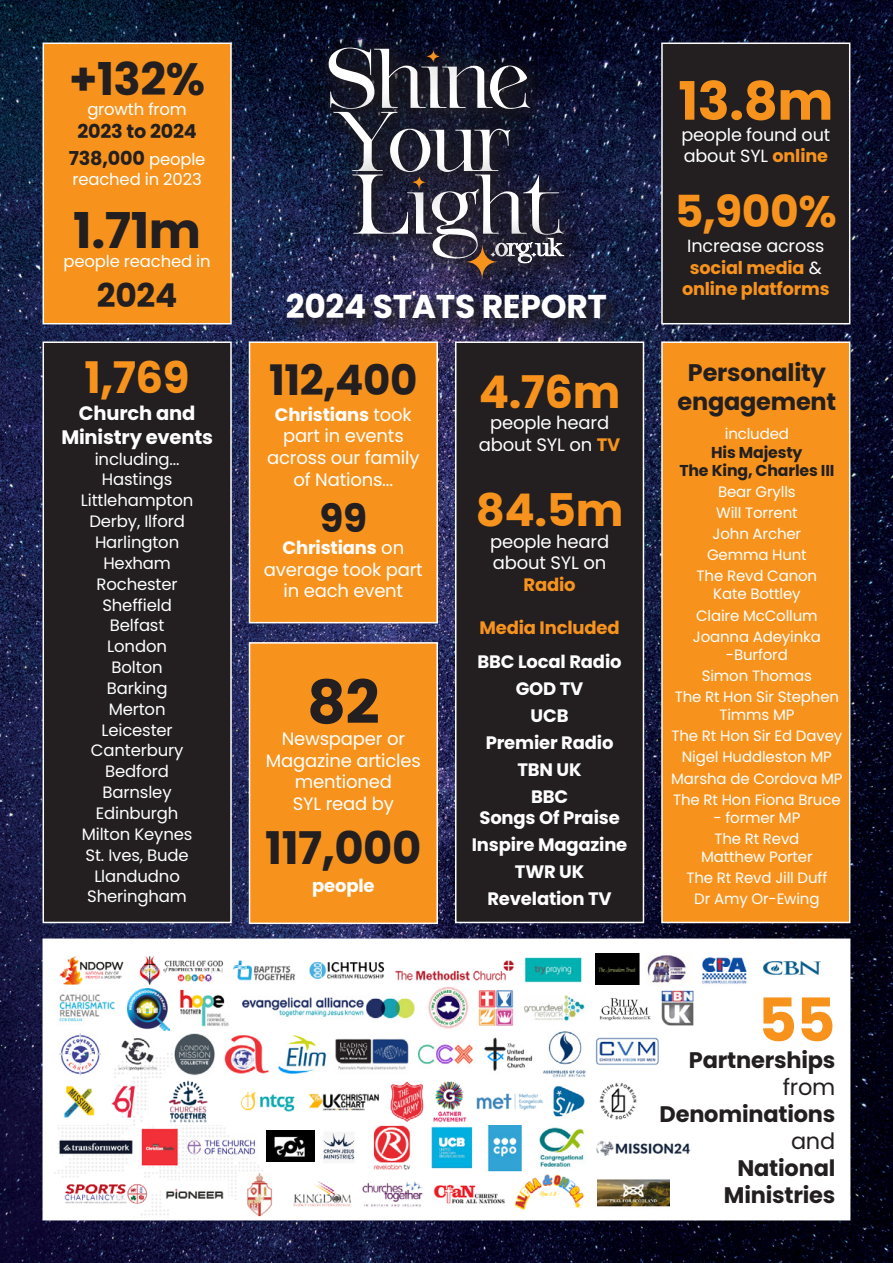
<style>
.page{position:relative;width:893px;height:1263px;background:#fff}
.page>*{position:absolute;margin:0;border:0;box-sizing:border-box;transform-origin:0 0}
.t1{font:700 60px "Poppins";color:#231f20}
.t2{font:700 60px "Poppins";color:#f7931d}
.t3{font:700 52.95px "Poppins";color:#f7931d}
.t4{font:700 49.35px "Poppins";color:#231f20}
.t5{font:700 45.15px "Poppins";color:#231f20}
.t6{font:700 45px "Poppins";letter-spacing:-.01em;color:#f7931d}
.t7{font:700 45px "Poppins";letter-spacing:-.01em;color:#231f20}
.t8{font:700 44.1px "Poppins";color:#f7931d}
.t9{font:700 43.5px "Poppins";color:#f7931d}
.t10{font:700 42px "Poppins";letter-spacing:-.01em;color:#231f20}
.t11{font:700 39px "Poppins";color:#231f20}
.t12{font:700 33px "Poppins";letter-spacing:-.01em;color:#fff}
.t13{font:700 32.85px "Poppins";color:#231f20}
.t14{font:700 24px/28.8px "Poppins";letter-spacing:-.01em;color:#231f20;text-align:center}
.t15{font:700 22.5px/27px "Poppins";letter-spacing:-.01em;color:#231f20;text-align:right}
.t16{font:700 19.5px/23.4px "Poppins";letter-spacing:-.01em;color:#fff;text-align:center}
.t17{font:700 19.2px "Poppins";letter-spacing:-.01em;color:#231f20}
.t18{font:18px/21.6px "Poppins";letter-spacing:-.01em;color:#fff;text-align:center}
.t19{font:700 18px/21.6px "Poppins";letter-spacing:-.01em;color:#fff;text-align:center}
.t20{font:700 18px "Poppins";letter-spacing:-.01em;color:#f7931d}
.t21{font:700 17.7px/21.1px "Poppins";letter-spacing:-.01em;color:#f7931d;text-align:center}
.t22{font:17.7px/21.1px "Poppins";letter-spacing:-.01em;color:#fff}
.t23{font:16.5px/20.9px "Poppins";letter-spacing:-.01em;color:#fff;text-align:center}
.t24{font:700 15.75px/18.9px "Poppins";letter-spacing:-.01em;color:#231f20;text-align:center}
.t25{font:15px/18px "Poppins";letter-spacing:-.01em;color:#fff;text-align:center}
.s1{font-weight:400;font-size:16.5px;color:#fff}
.s2{font-weight:700}
.s3{font-weight:700;color:#f7931d}
.s4{font-weight:400;color:#fff}
.s5{font-weight:400}
</style>
<div class="page">
<img style="left:0;top:0;width:893px;height:1263px">
<div style="left:43px;top:43px;width:189px;height:281px;background:#f7931d;border:2px solid #fff"></div>
<div style="left:43px;top:342px;width:188px;height:580px;background:#231f20"></div>
<div style="left:43px;top:341px;width:189px;height:582px;border:2px solid #fff"></div>
<div style="left:456px;top:342px;width:187px;height:580px;background:#231f20"></div>
<div style="left:455px;top:341px;width:189px;height:582px;border:2px solid #fff"></div>
<div style="left:661px;top:341px;width:189px;height:582px;background:#f7931d;border:2px solid #fff"></div>
<div style="left:43px;top:938px;width:807px;height:282px;background:#fff;border:2px solid #fff"></div>
<div style="left:319px;top:38px;width:259px;height:254px;background:#231f20;opacity:.8"></div>
<div style="left:301px;top:20px;width:268px;height:130px;background:#231f20;opacity:.8"></div>
<div style="left:400px;top:24px;width:78px;height:77px;background:#231f20;opacity:.8"></div>
<div style="left:307px;top:84px;width:243px;height:129px;background:#231f20;opacity:.8"></div>
<div style="left:326px;top:146px;width:277px;height:154px;background:#231f20;opacity:.8"></div>
<div style="left:465px;top:211px;width:138px;height:92px;background:#231f20;opacity:.8"></div>
<div style="left:441px;top:219px;width:95px;height:98px;background:#231f20;opacity:.8"></div>
<svg style="left:328px;top:48px;width:236px;height:231px;background:#404153"></svg>
<div style="left:249px;top:642px;width:189px;height:282px;background:#f7931d;border:2px solid #fff"></div>
<div style="left:662px;top:43px;width:188px;height:281px;background:#231f20"></div>
<div style="left:661px;top:43px;width:189px;height:281px;border:2px solid #fff"></div>
<svg style="left:287px;top:292px;width:337px;height:43px;background:#282848"></svg>
<div style="left:249px;top:341px;width:189px;height:282px;background:#f7931d;border:2px solid #fff"></div>
<img style="left:647px;top:955px;width:100px;height:29px">
<img style="left:595px;top:954px;width:44px;height:30px">
<img style="left:599px;top:997px;width:52px;height:24px">
<img style="left:595px;top:1037px;width:64px;height:28px">
<img style="left:596px;top:1141px;width:95px;height:15px">
<img style="left:597px;top:1179px;width:72px;height:28px">
<img style="left:599px;top:1083px;width:38px;height:37px">
<img style="left:54px;top:1172px;width:530px;height:45px">
<img style="left:59px;top:955px;width:523px;height:30px">
<img style="left:58px;top:987px;width:528px;height:185px">
<img style="left:764px;top:962px;width:56px;height:14px">
<img style="left:267px;top:1131px;width:47px;height:31px">
<img style="left:661px;top:990px;width:33px;height:36px">
<div style="left:124px;top:987px;width:47px;height:46px;background:#fff"></div>
<img style="left:128px;top:988px;width:42px;height:42px">
<p class="t5" style="left:69px;top:53px;width:138px">+132%</p>
<p class="t23" style="left:87px;top:99px;width:101px">growth from</p>
<p class="t17" style="left:77px;top:120px;width:121px">2023 to 2024</p>
<p class="t17" style="left:69px;top:147px;width:138px">738,000 <span class="s1">people</span></p>
<p class="t23" style="left:73px;top:169px;width:131px">reached in 2023</p>
<p class="t4" style="left:73px;top:202px;width:129px">1.71m</p>
<p class="t13" style="left:97px;top:276px;width:82px">2024</p>
<p class="t23" style="left:64px;top:251px;width:149px">people reached in</p>
<p class="t9" style="left:85px;top:353px;width:106px">1,769</p>
<p class="t16" style="left:61px;top:402px;width:153px">Church and<br>Ministry events</p>
<p class="t23" style="left:81px;top:448px;width:114px">including...<br>Hastings<br>Littlehampton<br>Derby, Ilford<br>Harlington<br>Hexham<br>Rochester<br>Sheffield<br>Belfast<br>London<br>Bolton<br>Barking<br>Merton<br>Leicester<br>Canterbury<br>Bedford<br>Barnsley<br>Edinburgh<br>Milton Keynes<br>St. Ives, Bude<br>Llandudno<br>Sheringham</p>
<p class="t12" style="left:286px;top:287px;width:323px">2024 STATS REPORT</p>
<p class="t10" style="left:269px;top:356px;width:150px">112,400</p>
<p class="t18" style="left:267px;top:404px;width:154px"><span class="s2">Christians</span> took part in events across our family of Nations...</p>
<p class="t11" style="left:320px;top:496px;width:49px">99</p>
<p class="t18" style="left:264px;top:537px;width:160px"><span class="s2">Christians</span> on average took part in each event</p>
<p class="t1" style="left:307px;top:667px;width:74px">82</p>
<p class="t18" style="left:266px;top:728px;width:156px">Newspaper or<br>Magazine articles mentioned<br>SYL read by</p>
<p class="t7" style="left:265px;top:822px;width:158px">117,000</p>
<p class="t19" style="left:312px;top:875px;width:64px">people</p>
<p class="t6" style="left:479px;top:366px;width:143px">4.76m</p>
<p class="t18" style="left:479px;top:412px;width:143px">people heard about SYL on <span class="s3">TV</span></p>
<p class="t6" style="left:476px;top:484px;width:149px">84.5m</p>
<p class="t18" style="left:490px;top:531px;width:121px">people heard about SYL on<br><span class="s3">Radio</span></p>
<p class="t20" style="left:479px;top:617px;width:142px">Media Included</p>
<p class="t19" style="left:478px;top:651px;width:145px">BBC Local Radio</p>
<p class="t19" style="left:516px;top:678px;width:69px">GOD TV</p>
<p class="t19" style="left:531px;top:705px;width:39px">UCB</p>
<p class="t19" style="left:486px;top:732px;width:129px">Premier Radio</p>
<p class="t19" style="left:517px;top:759px;width:66px">TBN UK</p>
<p class="t19" style="left:479px;top:786px;width:142px">BBC<br>Songs Of Praise</p>
<p class="t19" style="left:472px;top:834px;width:157px">Inspire Magazine</p>
<p class="t19" style="left:515px;top:861px;width:71px">TWR UK</p>
<p class="t19" style="left:487px;top:888px;width:126px">Revelation TV</p>
<p class="t3" style="left:678px;top:70px;width:157px">13.8m</p>
<p class="t22" style="left:681px;top:124px;width:150px">people found out about SYL <span class="s3">online</span></p>
<p class="t8" style="left:675px;top:186px;width:164px">5,900%</p>
<p class="t21" style="left:682px;top:236px;width:149px"><span class="s4">Increase across </span>social media <span class="s4">&amp; </span>online platforms</p>
<p class="t14" style="left:678px;top:359px;width:160px">Personality engagement</p>
<p class="t25" style="left:725px;top:424px;width:66px">included</p>
<p class="t24" style="left:679px;top:443px;width:157px">His Majesty<br>The King, Charles III</p>
<p class="t25" style="left:718px;top:482px;width:79px">Bear Grylls</p>
<p class="t25" style="left:716px;top:504px;width:83px">Will Torrent</p>
<p class="t25" style="left:713px;top:525px;width:90px">John Archer</p>
<p class="t25" style="left:707px;top:546px;width:101px">Gemma Hunt</p>
<p class="t25" style="left:697px;top:567px;width:122px">The Revd Canon<br>Kate Bottley</p>
<p class="t25" style="left:696px;top:606px;width:123px">Claire McCollum</p>
<p class="t25" style="left:693px;top:627px;width:130px">Joanna Adeyinka -Burford</p>
<p class="t25" style="left:702px;top:667px;width:112px">Simon Thomas</p>
<p class="t25" style="left:675px;top:688px;width:166px">The Rt Hon Sir Stephen<br>Timms MP</p>
<p class="t25" style="left:671px;top:727px;width:172px">The Rt Hon Sir Ed Davey</p>
<p class="t25" style="left:682px;top:748px;width:151px">Nigel Huddleston MP</p>
<p class="t25" style="left:671px;top:769px;width:173px">Marsha de Cordova MP</p>
<p class="t25" style="left:673px;top:791px;width:169px">The Rt Hon Fiona Bruce</p>
<p class="t25" style="left:713px;top:809px;width:88px">- former MP</p>
<p class="t25" style="left:701px;top:830px;width:113px">The Rt Revd<br>Matthew Porter</p>
<p class="t25" style="left:687px;top:869px;width:142px">The Rt Revd Jill Duff</p>
<p class="t25" style="left:694px;top:890px;width:127px">Dr Amy Or-Ewing</p>
<p class="t2" style="left:758px;top:985px;width:79px">55</p>
<p class="t15" style="left:660px;top:1047px;width:177px">Partnerships <span class="s5">from<br></span>Denominations <span class="s5">and<br></span>National<br>Ministries</p>
</div>
